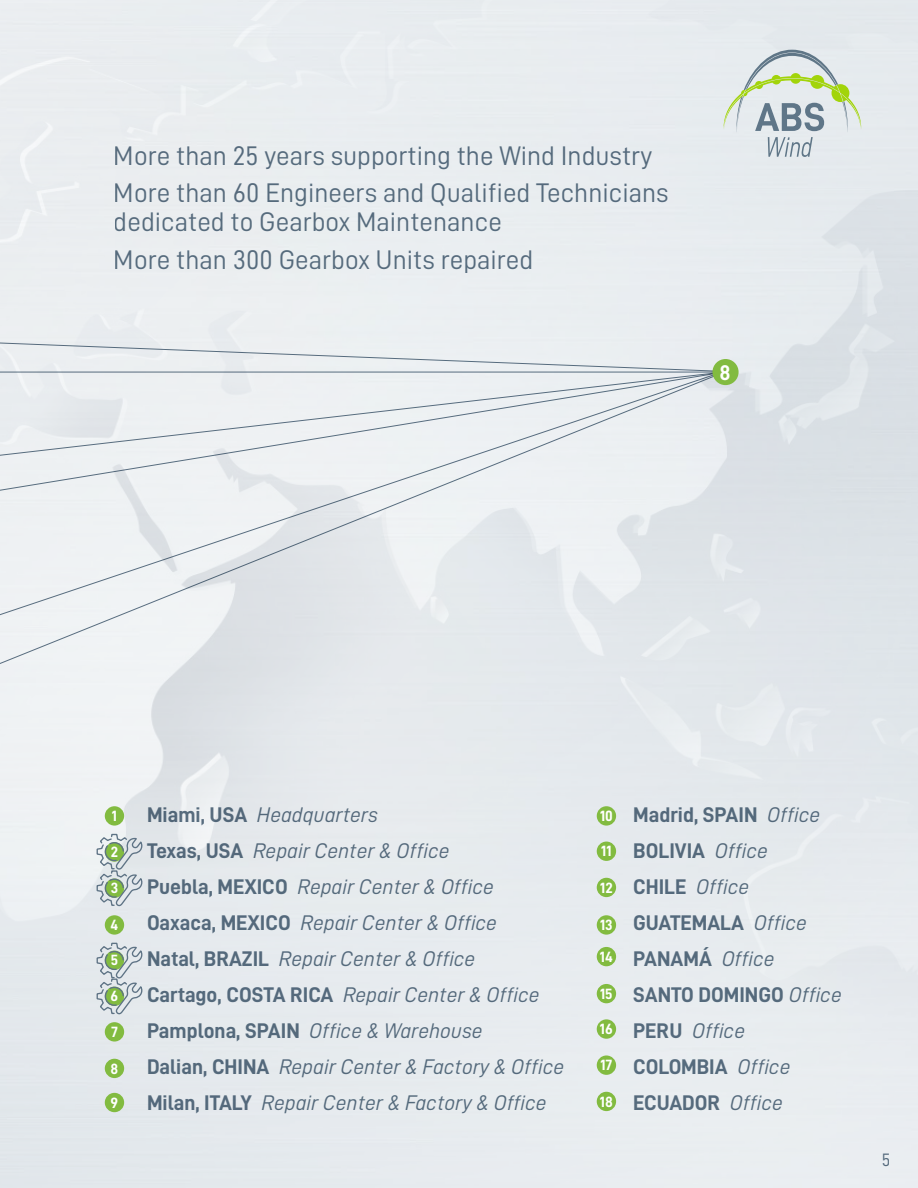
<style>
.page{position:relative;width:918px;height:1188px;background:#fff}
.page>*{position:absolute;margin:0;border:0;box-sizing:border-box;transform-origin:0 0}
.t1{font:27px/37.5px "D DIN";color:#5e7385}
.t2{font:21.3px/36px "D DIN Italic";color:#5e7385}
.t3{font:21.3px/36px "D DIN Bold";color:#5e7385}
.t4{font:21.3px "D DIN Bold";color:#fff}
.t5{font:18px "D DIN";color:#5e7385}
.t6{font:14.85px "D DIN Bold";color:#fff}
.s1{font-family:"D DIN Bold"}
.s2{font-family:"D DIN Italic"}
</style>
<div class="page">
<svg style="left:0;top:581px;width:726px;height:248px"></svg>
<svg style="left:0;top:373px;width:732px;height:208px"></svg>
<hr style="left:0;top:372px;width:726px;height:1px;background:#5e7385">
<svg style="left:0;top:341px;width:732px;height:31px;background:#e4e8eb"></svg>
<div style="left:712px;top:359px;width:27px;height:26px;background:#82bb40;border-radius:50%"></div>
<div style="left:105px;top:806px;width:19px;height:20px;background:#82bb40;border-radius:50%"></div>
<div style="left:597px;top:806px;width:19px;height:20px;background:#82bb40;border-radius:50%"></div>
<div style="left:597px;top:878px;width:19px;height:19px;background:#82bb40;border-radius:50%"></div>
<div style="left:597px;top:984px;width:19px;height:19px;background:#82bb40;border-radius:50%"></div>
<div style="left:105px;top:1059px;width:19px;height:19px;background:#82bb40;border-radius:50%"></div>
<div style="left:597px;top:1055px;width:19px;height:20px;background:#82bb40;border-radius:50%"></div>
<div style="left:597px;top:842px;width:19px;height:19px;background:#82bb40;border-radius:50%"></div>
<div style="left:597px;top:947px;width:19px;height:19px;background:#82bb40;border-radius:50%"></div>
<div style="left:105px;top:915px;width:19px;height:20px;background:#82bb40;border-radius:50%"></div>
<div style="left:597px;top:915px;width:19px;height:20px;background:#82bb40;border-radius:50%"></div>
<div style="left:105px;top:1022px;width:19px;height:20px;background:#82bb40;border-radius:50%"></div>
<div style="left:597px;top:1019px;width:19px;height:20px;background:#82bb40;border-radius:50%"></div>
<div style="left:105px;top:1093px;width:19px;height:19px;background:#82bb40;border-radius:50%"></div>
<div style="left:597px;top:1092px;width:19px;height:19px;background:#82bb40;border-radius:50%"></div>
<svg style="left:96px;top:830px;width:48px;height:78px;background:#c2d0c5"></svg>
<svg style="left:96px;top:938px;width:48px;height:78px;background:#c1cfc5"></svg>
<svg style="left:724px;top:50px;width:137px;height:107px;background:#d0dad3"></svg>
<p class="t1" style="left:114px;top:136px;width:556px">More than 25 years supporting the Wind Industry<br>More than 60 Engineers and Qualified Technicians</p>
<p class="t1" style="left:114px;top:203px;width:421px">dedicated to Gearbox Maintenance<br>More than 300 Gearbox Units repaired</p>
<p class="t4" style="left:719px;top:360px;width:13px">8</p>
<p class="t2" style="left:147px;top:796px;width:419px"><span class="s1">Miami, USA</span> Headquarters<br><span class="s1">Texas, USA</span> Repair Center &amp; Office<br><span class="s1">Puebla, MEXICO</span> Repair Center &amp; Office <span class="s1">Oaxaca, MEXICO</span> Repair Center &amp; Office<br><span class="s1">Natal, BRAZIL</span> Repair Center &amp; Office<br><span class="s1">Cartago, COSTA RICA</span> Repair Center &amp; Office <span class="s1">Pamplona, SPAIN</span> Office &amp; Warehouse<br><span class="s1">Dalian, CHINA</span> Repair Center &amp; Factory &amp; Office <span class="s1">Milan, ITALY</span> Repair Center &amp; Factory &amp; Office</p>
<p class="t6" style="left:112px;top:808px;width:7px">1</p>
<p class="t6" style="left:600px;top:808px;width:14px">10</p>
<p class="t6" style="left:111px;top:844px;width:9px">2</p>
<p class="t6" style="left:601px;top:843px;width:12px">11</p>
<p class="t6" style="left:111px;top:880px;width:9px">3</p>
<p class="t6" style="left:600px;top:879px;width:14px">12</p>
<p class="t6" style="left:111px;top:917px;width:9px">4</p>
<p class="t6" style="left:600px;top:917px;width:14px">13</p>
<p class="t6" style="left:111px;top:952px;width:9px">5</p>
<p class="t6" style="left:600px;top:948px;width:14px">14</p>
<p class="t6" style="left:111px;top:988px;width:9px">6</p>
<p class="t6" style="left:600px;top:985px;width:14px">15</p>
<p class="t6" style="left:111px;top:1024px;width:8px">7</p>
<p class="t6" style="left:600px;top:1021px;width:14px">16</p>
<p class="t6" style="left:111px;top:1060px;width:9px">8</p>
<p class="t6" style="left:600px;top:1057px;width:14px">17</p>
<p class="t6" style="left:111px;top:1094px;width:9px">9</p>
<p class="t6" style="left:600px;top:1093px;width:15px">18</p>
<p class="t3" style="left:633px;top:796px;width:189px">Madrid, SPAIN <span class="s2">Office<br></span>BOLIVIA <span class="s2">Office</span></p>
<p class="t2" style="left:633px;top:868px;width:117px"><span class="s1">CHILE</span> Office</p>
<p class="t3" style="left:633px;top:904px;width:210px">GUATEMALA <span class="s2">Office<br></span>PANAMÁ <span class="s2">Office<br></span>SANTO DOMINGO <span class="s2">Office</span></p>
<p class="t2" style="left:633px;top:1012px;width:113px"><span class="s1">PERU</span> Office</p>
<p class="t3" style="left:633px;top:1048px;width:159px">COLOMBIA <span class="s2">Office<br></span>ECUADOR <span class="s2">Office</span></p>
<p class="t5" style="left:881px;top:1150px;width:10px">5</p>
</div>
